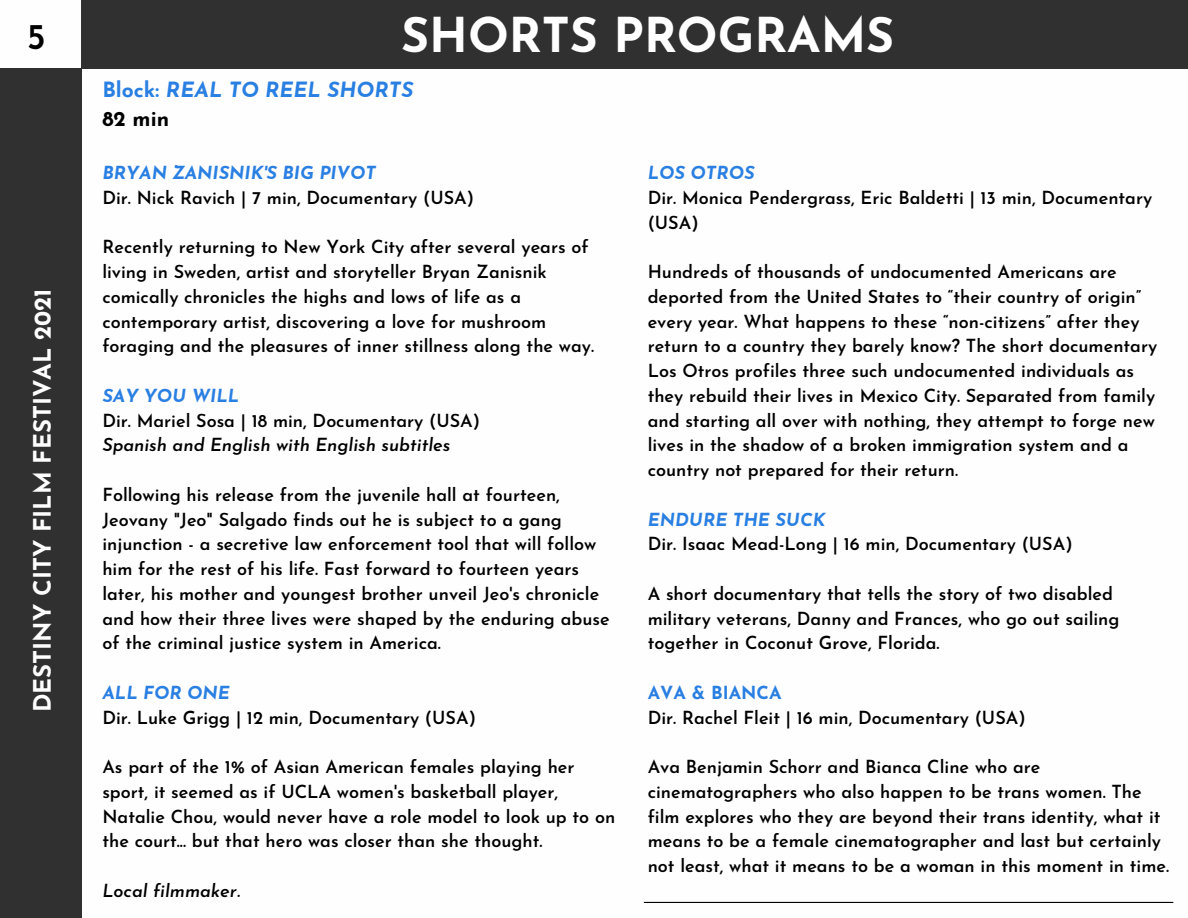
<style>
.page{position:relative;width:1188px;height:918px;background:#fff}
.page>*{position:absolute;margin:0;border:0;box-sizing:border-box;transform-origin:0 0}
.t1{font:700 48px "Josefin Sans";color:#fff}
.t2{font:600 36.3px "Josefin Sans";color:#000}
.t3{font:700 24px "Josefin Sans";color:#fefefe}
.t4{font:italic 700 21px "Josefin Sans";color:#297fe2}
.t5{font:700 21px "Josefin Sans";color:#000}
.t6{font:600 18px/24.8px "Josefin Sans";color:#000}
.t7{font:italic 700 18px "Josefin Sans";color:#297fe2}
.t8{font:italic 600 18px "Josefin Sans";color:#000}
.t9{font:700 18px "Josefin Sans";color:#297fe2}
.s1{font-style:normal}
</style>
<div class="page">
<div style="left:0;top:69px;width:81px;height:849px;background:#303030"></div>
<div style="left:81px;top:0;width:1107px;height:69px;background:#303030"></div>
<hr style="left:644px;top:902px;width:529px;height:1px;background:#000">
<p class="t2" style="left:27px;top:22px;width:20px">5</p>
<p class="t3" style="left:33px;top:712px;width:425px;rotate:-90deg">DESTINY CITY FILM FESTIVAL 2021</p>
<p class="t1" style="left:401px;top:16px;width:494px">SHORTS PROGRAMS</p>
<p class="t4" style="left:102px;top:81px;width:313px"><span class="s1">Block:</span> REAL TO REEL SHORTS</p>
<p class="t5" style="left:102px;top:110px;width:68px">82 min</p>
<p class="t7" style="left:102px;top:166px;width:275px">BRYAN ZANISNIK'S BIG PIVOT</p>
<p class="t6" style="left:102px;top:187px;width:373px">Dir. Nick Ravich | 7 min, Documentary (USA)</p>
<p class="t6" style="left:102px;top:237px;width:493px">Recently returning to New York City after several years of living in Sweden, artist and storyteller Bryan Zanisnik comically chronicles the highs and lows of life as a contemporary artist, discovering a love for mushroom foraging and the pleasures of inner stillness along the way.</p>
<p class="t7" style="left:102px;top:388px;width:139px">SAY YOU WILL</p>
<p class="t6" style="left:102px;top:410px;width:379px">Dir. Mariel Sosa | 18 min, Documentary (USA)</p>
<p class="t8" style="left:102px;top:438px;width:350px">Spanish and English with English subtitles</p>
<p class="t6" style="left:102px;top:484px;width:509px">Following his release from the juvenile hall at fourteen, Jeovany "Jeo" Salgado finds out he is subject to a gang injunction - a secretive law enforcement tool that will follow him for the rest of his life. Fast forward to fourteen years later, his mother and youngest brother unveil Jeo's chronicle and how their three lives were shaped by the enduring abuse of the criminal justice system in America.</p>
<p class="t7" style="left:102px;top:685px;width:129px">ALL FOR ONE</p>
<p class="t6" style="left:102px;top:707px;width:375px">Dir. Luke Grigg | 12 min, Documentary (USA)</p>
<p class="t6" style="left:102px;top:756px;width:514px">As part of the 1% of Asian American females playing her sport, it seemed as if UCLA women's basketball player, Natalie Chou, would never have a role model to look up to on the court... but that hero was closer than she thought.</p>
<p class="t8" style="left:102px;top:883px;width:139px">Local filmmaker.</p>
<p class="t7" style="left:648px;top:166px;width:108px">LOS OTROS</p>
<p class="t6" style="left:648px;top:187px;width:506px">Dir. Monica Pendergrass, Eric Baldetti | 13 min, Documentary (USA)</p>
<p class="t6" style="left:648px;top:261px;width:511px">Hundreds of thousands of undocumented Americans are deported from the United States to “their country of origin” every year. What happens to these “non-citizens” after they return to a country they barely know? The short documentary Los Otros profiles three such undocumented individuals as they rebuild their lives in Mexico City. Separated from family and starting all over with nothing, they attempt to forge new lives in the shadow of a broken immigration system and a country not prepared for their return.</p>
<p class="t7" style="left:648px;top:512px;width:179px">ENDURE THE SUCK</p>
<p class="t6" style="left:648px;top:534px;width:426px">Dir. Isaac Mead-Long | 16 min, Documentary (USA)</p>
<p class="t6" style="left:648px;top:583px;width:473px">A short documentary that tells the story of two disabled military veterans, Danny and Frances, who go out sailing together in Coconut Grove, Florida.</p>
<p class="t9" style="left:648px;top:685px;width:135px">AVA &amp; BIANCA</p>
<p class="t6" style="left:648px;top:707px;width:380px">Dir. Rachel Fleit | 16 min, Documentary (USA)</p>
<p class="t6" style="left:648px;top:756px;width:523px">Ava Benjamin Schorr and Bianca Cline who are cinematographers who also happen to be trans women. The film explores who they are beyond their trans identity, what it means to be a female cinematographer and last but certainly not least, what it means to be a woman in this moment in time.</p>
</div>
